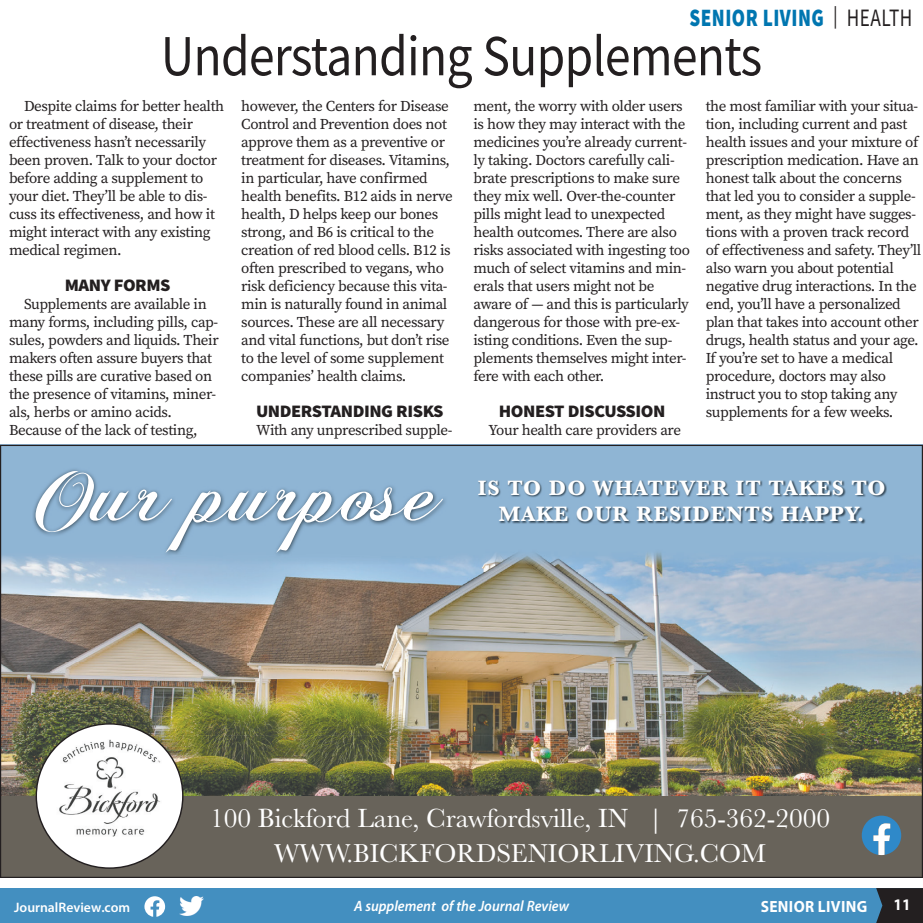
<style>
.page{position:relative;width:923px;height:923px;background:#fff}
.page>*{position:absolute;margin:0;border:0;box-sizing:border-box;transform-origin:0 0}
.t1{font:92.12px "Chopin Script";color:#fff;scale:1.11 1}
.t2{font:58.12px "Source Sans Pro";letter-spacing:-.015em;color:#231f20;scale:.89 1}
.t3{font:27.38px "Baskerville";color:#fff}
.t4{font:26.88px "Baskerville";color:#fff}
.t5{font:900 25px "Source Sans Pro";letter-spacing:.025em;color:#0076b0;scale:.77 1}
.t6{font:700 21.62px "Baskerville";letter-spacing:.05em;color:#fff}
.t7{font:900 17.5px "Source Sans Pro";letter-spacing:-.025em;color:#231f20;scale:1.05 1}
.t8{font:700 16.25px "Myriad Pro";letter-spacing:.02em;color:#fff;scale:.95 1}
.t9{font:15px/18px "Source Serif Pro";letter-spacing:-.025em;color:#231f20}
.t10{font:italic 600 15px "Myriad Pro";color:#fff;scale:.95 1}
.t11{font:600 13.75px "Myriad Pro";color:#fff}
.s1{font-weight:400;font-size:22.5px;color:#231f20}
.s2{font-weight:400;color:#231f20}
</style>
<div class="page">
<div style="left:0;top:888px;width:922px;height:34px;background:#438fc0"></div>
<svg style="left:876px;top:888px;width:46px;height:34px;background:#25272c"></svg>
<svg style="left:144px;top:896px;width:21px;height:20px"></svg>
<img style="left:179px;top:896px;width:24px;height:19px">
<img style="left:0;top:445px;width:922px;height:433px">
<h3 class="t5" style="left:689px;top:0;width:291px">SENIOR LIVING <span class="s1">|</span> <span class="s2">HEALTH</span></h3>
<h2 class="t2" style="left:161px;top:19px;width:677px">Understanding Supplements</h2>
<p class="t9" style="left:9px;top:97px;width:217px;text-indent:15px">Despite claims for better health or treatment of disease, their effectiveness hasn’t necessarily been proven. Talk to your doctor before adding a supplement to your diet. They’ll be able to dis&shy;cuss its effectiveness, and how it might interact with any existing medical regimen.</p>
<p class="t7" style="left:65px;top:273px;width:102px">MANY FORMS</p>
<p class="t9" style="left:9px;top:295px;width:211px;text-indent:15px">Supplements are available in many forms, including pills, cap&shy;sules, powders and liquids. Their makers often assure buyers that these pills are curative based on the presence of vitamins, miner&shy;als, herbs or amino acids.<br>Because of the lack of testing,</p>
<p class="t9" style="left:241px;top:97px;width:213px">however, the Centers for Disease<br>Control and Prevention does not approve them as a preventive or treatment for diseases. Vitamins, in particular, have confirmed health benefits. B12 aids in nerve health, D helps keep our bones strong, and B6 is critical to the creation of red blood cells. B12 is often prescribed to vegans, who risk deficiency because this vita&shy;min is naturally found in animal sources. These are all necessary and vital functions, but don’t rise to the level of some supplement companies’ health claims.</p>
<p class="t7" style="left:256px;top:399px;width:180px">UNDERSTANDING RISKS</p>
<p class="t9" style="left:256px;top:421px;width:198px">With any unprescribed supple-</p>
<h1 class="t1" style="left:36px;top:433px;width:366px">Our purpose</h1>
<p class="t9" style="left:473px;top:97px;width:218px">ment, the worry with older users is how they may interact with the medicines you’re already current&shy;ly taking. Doctors carefully cali&shy;brate prescriptions to make sure they mix well. Over-the-counter pills might lead to unexpected health outcomes. There are also risks associated with ingesting too much of select vitamins and min&shy;erals that users might not be aware of — and this is particularly dangerous for those with pre-ex&shy;isting conditions. Even the sup&shy;plements themselves might inter&shy;fere with each other.</p>
<p class="t7" style="left:499px;top:399px;width:160px">HONEST DISCUSSION</p>
<p class="t9" style="left:488px;top:421px;width:194px">Your health care providers are</p>
<p class="t9" style="left:705px;top:97px;width:217px">the most familiar with your situa&shy;tion, including current and past health issues and your mixture of prescription medication. Have an honest talk about the concerns that led you to consider a supple&shy;ment, as they might have sugges&shy;tions with a proven track record of effectiveness and safety. They’ll also warn you about potential negative drug interactions. In the end, you’ll have a personalized plan that takes into account other drugs, health status and your age.<br>If you’re set to have a medical procedure, doctors may also instruct you to stop taking any supplements for a few weeks.</p>
<h3 class="t6" style="left:478px;top:473px;width:409px">IS TO DO WHATEVER IT TAKES TO</h3>
<h3 class="t6" style="left:499px;top:499px;width:367px">MAKE OUR RESIDENTS HAPPY.</h3>
<h3 class="t3" style="left:210px;top:801px;width:621px">100 Bickford Lane, Crawfordsville, IN | 765-362-2000</h3>
<h3 class="t4" style="left:274px;top:835px;width:493px">WWW.BICKFORDSENIORLIVING.COM</h3>
<p class="t11" style="left:14px;top:898px;width:117px">JournalReview.com</p>
<p class="t10" style="left:354px;top:896px;width:228px">A supplement of the Journal Review</p>
<p class="t8" style="left:760px;top:895px;width:113px">SENIOR LIVING</p>
<p class="t8" style="left:893px;top:894px;width:20px">11</p>
</div>
